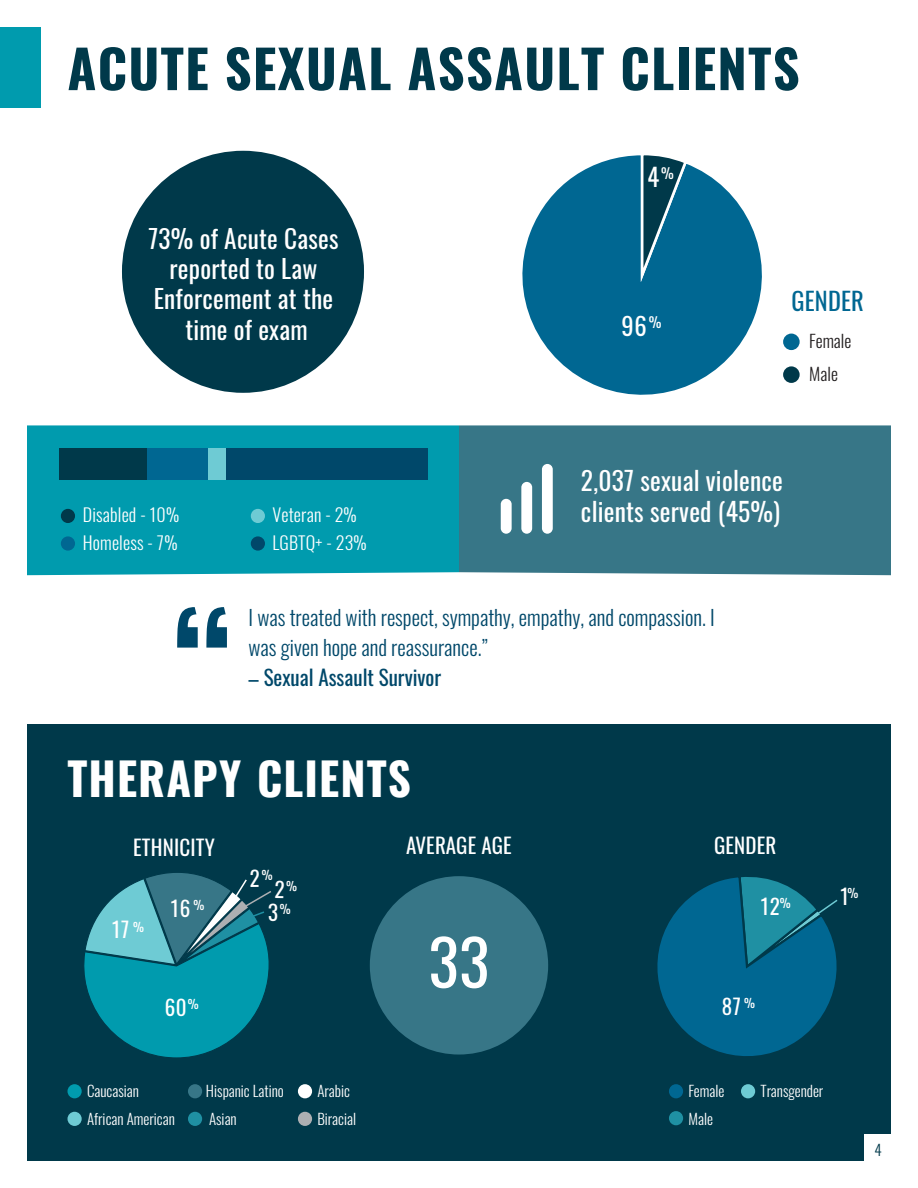
<style>
.page{position:relative;width:918px;height:1188px;background:#fff}
.page>*{position:absolute;margin:0;border:0;box-sizing:border-box;transform-origin:0 0}
.t1{font:63px "Oswald";color:#fff}
.t2{font:700 52.5px "Oswald";letter-spacing:.025em;color:#00394a}
.t3{font:700 45px "Oswald";letter-spacing:.025em;color:#fff}
.t4{font:25.5px/30.6px "Oswald";letter-spacing:.01em;color:#fff}
.t5{font:25.35px/30.5px "Oswald";letter-spacing:.01em;color:#fff;text-align:center}
.t6{font:24.45px "Oswald";letter-spacing:.01em;color:#006792}
.t7{font:24.45px "Oswald";color:#fff}
.t8{font:300 21px/30px "Oswald";color:#00486a}
.t9{font:21px "Oswald";letter-spacing:.01em;color:#fff}
.t10{font:21px "Oswald";color:#00486a}
.t11{font:300 18px/28.2px "Oswald";letter-spacing:.01em;color:#fff}
.t12{font:300 17.4px/32.2px "Oswald";color:#231f20}
.t13{font:300 15px/27.8px "Oswald";color:#fff}
.t14{font:300 15px "Oswald";color:#00394a}
</style>
<div class="page">
<div style="left:27px;top:724px;width:864px;height:437px;background:#00394a"></div>
<div style="left:27px;top:425px;width:432px;height:150px;background:#009bae"></div>
<div style="left:459px;top:425px;width:432px;height:150px;background:#377687"></div>
<svg style="left:522px;top:155px;width:240px;height:240px"></svg>
<svg style="left:639px;top:155px;width:50px;height:123px;background:#226985"></svg>
<div style="left:783px;top:334px;width:17px;height:16px;background:#006792;border-radius:50%"></div>
<div style="left:783px;top:366px;width:17px;height:17px;background:#00394a;border-radius:50%"></div>
<div style="left:370px;top:876px;width:178px;height:179px;background:#377687;border-radius:50%"></div>
<div style="left:68px;top:1084px;width:14px;height:14px;background:#009bae;border-radius:50%"></div>
<div style="left:68px;top:1112px;width:14px;height:14px;background:#6ecbd4;border-radius:50%"></div>
<div style="left:188px;top:1084px;width:14px;height:14px;background:#377687;border-radius:50%"></div>
<div style="left:298px;top:1084px;width:14px;height:14px;background:#fff;border-radius:50%"></div>
<div style="left:188px;top:1112px;width:14px;height:14px;background:#1f90a3;border-radius:50%"></div>
<div style="left:298px;top:1112px;width:14px;height:14px;background:#adafb2;border-radius:50%"></div>
<svg style="left:657px;top:877px;width:181px;height:179px"></svg>
<div style="left:669px;top:1084px;width:14px;height:14px;background:#006792;border-radius:50%"></div>
<div style="left:669px;top:1111px;width:14px;height:14px;background:#1f90a3;border-radius:50%"></div>
<div style="left:741px;top:1084px;width:14px;height:14px;background:#6ecbd4;border-radius:50%"></div>
<div style="left:864px;top:1134px;width:54px;height:54px;background:#fff"></div>
<svg style="left:501px;top:464px;width:52px;height:70px"></svg>
<div style="left:122px;top:151px;width:242px;height:242px;background:#00394a;border-radius:50%"></div>
<div style="left:226px;top:448px;width:202px;height:32px;background:#00486a"></div>
<div style="left:147px;top:448px;width:61px;height:32px;background:#006792"></div>
<div style="left:208px;top:448px;width:18px;height:32px;background:#6ecbd4"></div>
<div style="left:59px;top:448px;width:88px;height:32px;background:#00394a"></div>
<div style="left:251px;top:509px;width:14px;height:14px;background:#6ecbd4;border-radius:50%"></div>
<div style="left:251px;top:536px;width:14px;height:15px;background:#00486a;border-radius:50%"></div>
<div style="left:61px;top:509px;width:14px;height:14px;background:#00394a;border-radius:50%"></div>
<div style="left:61px;top:536px;width:14px;height:15px;background:#006792;border-radius:50%"></div>
<div style="left:0;top:27px;width:41px;height:81px;background:#009bae"></div>
<svg style="left:177px;top:607px;width:50px;height:41px"></svg>
<svg style="left:84px;top:873px;width:187px;height:185px"></svg>
<h2 class="t2" style="left:67px;top:41px;width:734px">ACUTE SEXUAL ASSAULT CLIENTS</h2>
<p class="t5" style="left:149px;top:220px;width:191px">73% of Acute Cases reported to Law<br>Enforcement at the time of exam</p>
<p class="t7" style="left:648px;top:155px;width:28px">4<sup>%</sup></p>
<p class="t7" style="left:622px;top:305px;width:41px">96<sup>%</sup></p>
<p class="t6" style="left:791px;top:279px;width:74px">GENDER</p>
<p class="t12" style="left:809px;top:323px;width:43px">Female<br>Male</p>
<p class="t11" style="left:83px;top:499px;width:98px">Disabled - 10%<br>Homeless - 7%</p>
<p class="t11" style="left:272px;top:498px;width:96px">Veteran - 2%<br>LGBTQ+ - 23%</p>
<p class="t4" style="left:581px;top:463px;width:204px">2,037 sexual violence clients served (45%)</p>
<p class="t8" style="left:249px;top:600px;width:468px">I was treated with respect, sympathy, empathy, and compassion. I was given hope and reassurance.”</p>
<p class="t10" style="left:249px;top:659px;width:194px">– Sexual Assault Survivor</p>
<h3 class="t3" style="left:67px;top:755px;width:345px">THERAPY CLIENTS</h3>
<p class="t9" style="left:133px;top:828px;width:83px">ETHNICITY</p>
<p class="t9" style="left:406px;top:827px;width:107px">AVERAGE AGE</p>
<p class="t9" style="left:112px;top:911px;width:33px">17 <sup>%</sup></p>
<p class="t9" style="left:171px;top:889px;width:35px">16 <sup>%</sup></p>
<p class="t9" style="left:165px;top:989px;width:35px">60<sup>%</sup></p>
<p class="t9" style="left:268px;top:894px;width:24px">3<sup>%</sup></p>
<p class="t13" style="left:87px;top:1075px;width:89px">Caucasian<br>African American</p>
<p class="t13" style="left:206px;top:1075px;width:79px">Hispanic Latino<br>Asian</p>
<p class="t13" style="left:317px;top:1075px;width:40px">Arabic<br>Biracial</p>
<h1 class="t1" style="left:429px;top:906px;width:62px">33</h1>
<p class="t9" style="left:714px;top:827px;width:64px">GENDER</p>
<p class="t9" style="left:761px;top:887px;width:31px">12<sup>%</sup></p>
<p class="t9" style="left:840px;top:878px;width:19px">1<sup>%</sup></p>
<p class="t9" style="left:722px;top:988px;width:35px">87 <sup>%</sup></p>
<p class="t13" style="left:688px;top:1075px;width:38px">Female<br>Male</p>
<p class="t13" style="left:760px;top:1075px;width:64px">Transgender</p>
<p class="t14" style="left:874px;top:1136px;width:9px">4</p>
</div>
